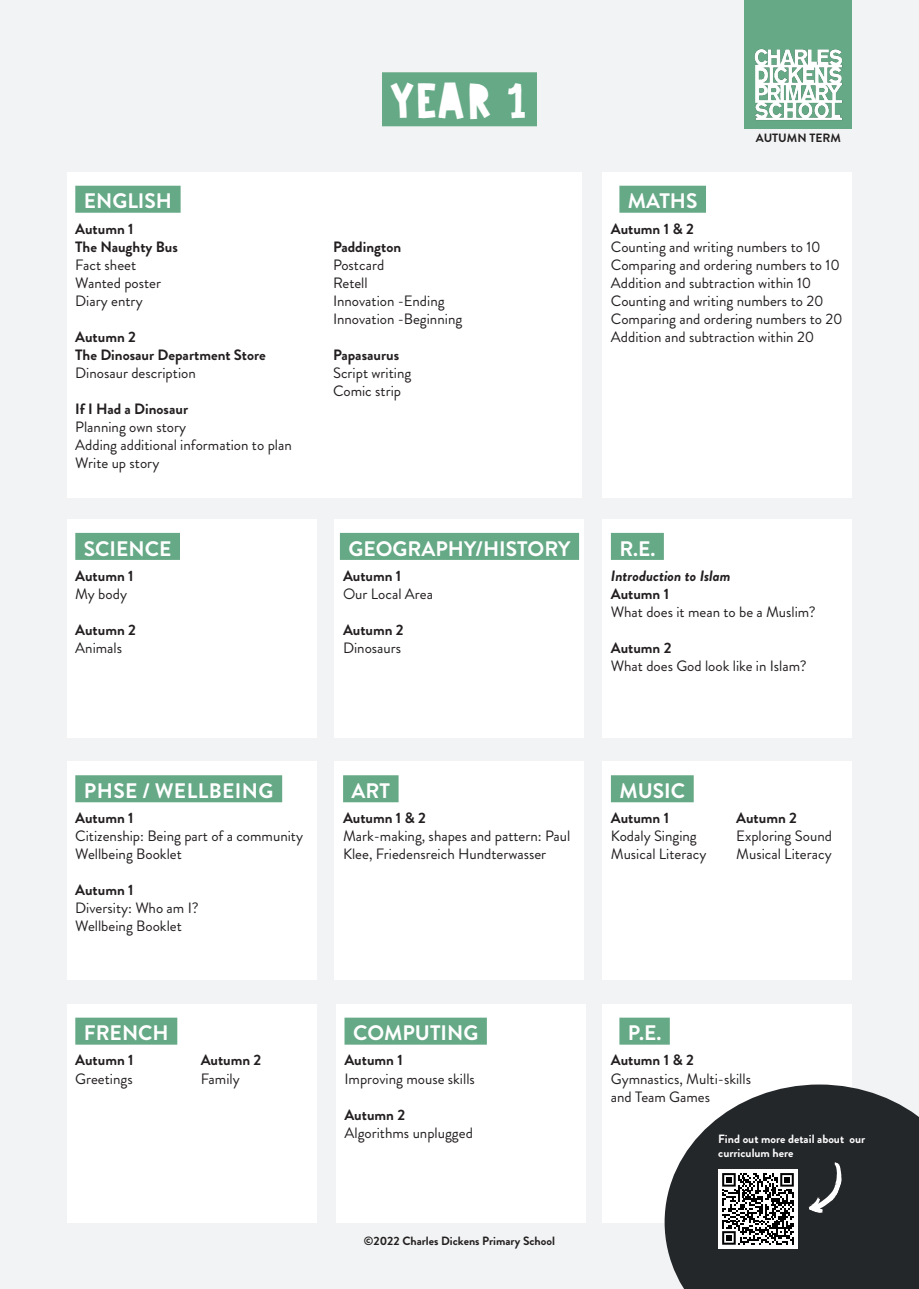
<style>
.page{position:relative;width:919px;height:1289px;background:#fff}
.page>*{position:absolute;margin:0;border:0;box-sizing:border-box;transform-origin:0 0}
.t1{font:48px "Paperland";color:#fff}
.Green_Rules{font:700 21px "Brandon Grotesque";color:#fff}
.Green_Rules-2{font:700 21px "Brandon Grotesque";letter-spacing:.02em;color:#fff}
.t2{font:15px/18px "Brandon Grotesque";color:#231f20}
.t3{font:700 15px "Brandon Grotesque";color:#231f20}
.t4{font:italic 700 15px "Brandon Grotesque";color:#231f20}
.t5{font:700 12px "Brandon Grotesque";color:#231f20}
.t6{font:700 12px/14.4px "Brandon Grotesque";color:#fff}
</style>
<div class="page">
<div style="left:0;top:0;width:918px;height:1288px;background:#f2f3f4"></div>
<div style="left:382px;top:72px;width:155px;height:54px;background:#66a986"></div>
<div style="left:744px;top:0;width:108px;height:128px;background:#66a986"></div>
<img style="left:754px;top:49px;width:88px;height:71px">
<div style="left:67px;top:519px;width:249px;height:218px;background:#fff"></div>
<div style="left:75px;top:533px;width:105px;height:27px;background:#66a986"></div>
<div style="left:334px;top:519px;width:250px;height:218px;background:#fff"></div>
<div style="left:340px;top:533px;width:239px;height:27px;background:#66a986"></div>
<div style="left:602px;top:519px;width:250px;height:218px;background:#fff"></div>
<div style="left:611px;top:533px;width:52px;height:27px;background:#66a986"></div>
<div style="left:67px;top:761px;width:249px;height:218px;background:#fff"></div>
<div style="left:75px;top:775px;width:207px;height:27px;background:#66a986"></div>
<div style="left:334px;top:761px;width:250px;height:218px;background:#fff"></div>
<div style="left:343px;top:775px;width:55px;height:27px;background:#66a986"></div>
<div style="left:602px;top:761px;width:250px;height:218px;background:#fff"></div>
<div style="left:611px;top:775px;width:82px;height:27px;background:#66a986"></div>
<div style="left:67px;top:1003px;width:249px;height:219px;background:#fff"></div>
<div style="left:75px;top:1017px;width:102px;height:27px;background:#66a986"></div>
<div style="left:602px;top:1003px;width:250px;height:219px;background:#fff"></div>
<div style="left:619px;top:1017px;width:50px;height:27px;background:#66a986"></div>
<div style="left:67px;top:172px;width:514px;height:325px;background:#fff"></div>
<div style="left:75px;top:186px;width:106px;height:27px;background:#66a986"></div>
<div style="left:602px;top:172px;width:250px;height:325px;background:#fff"></div>
<div style="left:619px;top:186px;width:87px;height:27px;background:#66a986"></div>
<div style="left:336px;top:1003px;width:249px;height:219px;background:#fff"></div>
<div style="left:344px;top:1017px;width:143px;height:27px;background:#66a986"></div>
<svg style="left:664px;top:1084px;width:254px;height:204px;fill:#24272a"></svg>
<div style="left:718px;top:1169px;width:79px;height:79px;background:#fff"></div>
<svg style="left:722px;top:1173px;width:71px;height:71px"></svg>
<svg style="left:808px;top:1162px;width:33px;height:50px"></svg>
<p class="Green_Rules" style="left:84px;top:186px;width:90px">ENGLISH</p>
<p class="t3" style="left:75px;top:218px;width:60px">Autumn 1</p>
<p class="t3" style="left:75px;top:236px;width:104px">The Naughty Bus</p>
<p class="t2" style="left:75px;top:256px;width:62px">Fact sheet</p>
<p class="t2" style="left:75px;top:274px;width:87px">Wanted poster</p>
<p class="t2" style="left:75px;top:292px;width:69px">Diary entry</p>
<p class="t3" style="left:75px;top:326px;width:62px">Autumn 2</p>
<p class="t3" style="left:75px;top:344px;width:192px">The Dinosaur Department Store</p>
<p class="t2" style="left:75px;top:364px;width:122px">Dinosaur description</p>
<p class="t3" style="left:75px;top:398px;width:114px">If I Had a Dinosaur</p>
<p class="t2" style="left:75px;top:418px;width:112px">Planning own story</p>
<p class="t2" style="left:75px;top:436px;width:218px">Adding additional information to plan</p>
<p class="t2" style="left:75px;top:454px;width:85px">Write up story</p>
<p class="Green_Rules" style="left:84px;top:533px;width:89px">SCIENCE</p>
<p class="t3" style="left:75px;top:565px;width:60px">Autumn 1</p>
<p class="t2" style="left:75px;top:585px;width:53px">My body</p>
<p class="t3" style="left:75px;top:619px;width:62px">Autumn 2</p>
<p class="t2" style="left:75px;top:639px;width:48px">Animals</p>
<p class="t1" style="left:390px;top:67px;width:139px">YEAR 1</p>
<p class="t3" style="left:333px;top:236px;width:70px">Paddington</p>
<p class="t2" style="left:333px;top:256px;width:53px">Postcard</p>
<p class="t2" style="left:333px;top:274px;width:36px">Retell</p>
<p class="t2" style="left:333px;top:292px;width:113px">Innovation -Ending</p>
<p class="t2" style="left:333px;top:310px;width:131px">Innovation -Beginning</p>
<p class="t3" style="left:333px;top:344px;width:68px">Papasaurus</p>
<p class="t2" style="left:333px;top:364px;width:80px">Script writing</p>
<p class="t2" style="left:333px;top:382px;width:70px">Comic strip</p>
<p class="Green_Rules" style="left:628px;top:186px;width:71px">MATHS</p>
<p class="t5" style="left:755px;top:130px;width:87px">AUTUMN TERM</p>
<p class="t3" style="left:611px;top:218px;width:84px">Autumn 1 &amp; 2</p>
<p class="t2" style="left:611px;top:238px;width:211px">Counting and writing numbers to 10</p>
<p class="t2" style="left:611px;top:256px;width:230px">Comparing and ordering numbers to 10</p>
<p class="t2" style="left:611px;top:274px;width:202px">Addition and subtraction within 10</p>
<p class="t2" style="left:611px;top:292px;width:214px">Counting and writing numbers to 20</p>
<p class="t2" style="left:611px;top:310px;width:233px">Comparing and ordering numbers to 20</p>
<p class="t2" style="left:611px;top:328px;width:205px">Addition and subtraction within 20</p>
<p class="Green_Rules" style="left:348px;top:533px;width:224px">GEOGRAPHY/HISTORY</p>
<p class="t3" style="left:343px;top:565px;width:60px">Autumn 1</p>
<p class="t2" style="left:343px;top:585px;width:91px">Our Local Area</p>
<p class="t3" style="left:343px;top:619px;width:62px">Autumn 2</p>
<p class="t2" style="left:343px;top:639px;width:60px">Dinosaurs</p>
<p class="Green_Rules" style="left:619px;top:533px;width:37px">R.E.</p>
<p class="t4" style="left:611px;top:565px;width:121px">Introduction to Islam</p>
<p class="t3" style="left:611px;top:583px;width:60px">Autumn 1</p>
<p class="t2" style="left:611px;top:603px;width:206px">What does it mean to be a Muslim?</p>
<p class="t3" style="left:611px;top:637px;width:62px">Autumn 2</p>
<p class="t2" style="left:611px;top:657px;width:197px">What does God look like in Islam?</p>
<p class="Green_Rules-2" style="left:84px;top:776px;width:191px">PHSE / WELLBEING</p>
<p class="Green_Rules" style="left:351px;top:776px;width:40px">ART</p>
<p class="Green_Rules" style="left:619px;top:776px;width:67px">MUSIC</p>
<p class="t3" style="left:75px;top:807px;width:60px">Autumn 1</p>
<p class="t2" style="left:75px;top:827px;width:229px">Citizenship: Being part of a community</p>
<p class="t2" style="left:75px;top:845px;width:108px">Wellbeing Booklet</p>
<p class="t3" style="left:75px;top:879px;width:60px">Autumn 1</p>
<p class="t2" style="left:75px;top:899px;width:125px">Diversity: Who am I?</p>
<p class="t2" style="left:75px;top:917px;width:108px">Wellbeing Booklet</p>
<p class="t3" style="left:343px;top:807px;width:84px">Autumn 1 &amp; 2</p>
<p class="t2" style="left:343px;top:827px;width:229px">Mark-making, shapes and pattern: Paul<br>Klee, Friedensreich Hundterwasser</p>
<p class="t3" style="left:611px;top:807px;width:60px">Autumn 1</p>
<p class="t2" style="left:611px;top:827px;width:87px">Kodaly Singing</p>
<p class="t2" style="left:611px;top:845px;width:97px">Musical Literacy</p>
<p class="t3" style="left:736px;top:807px;width:62px">Autumn 2</p>
<p class="t2" style="left:736px;top:827px;width:97px">Exploring Sound</p>
<p class="t2" style="left:736px;top:845px;width:97px">Musical Literacy</p>
<p class="Green_Rules" style="left:84px;top:1018px;width:86px">FRENCH</p>
<p class="Green_Rules" style="left:353px;top:1018px;width:127px">COMPUTING</p>
<p class="Green_Rules" style="left:628px;top:1018px;width:35px">P.E.</p>
<p class="t3" style="left:75px;top:1049px;width:60px">Autumn 1</p>
<p class="t2" style="left:75px;top:1069px;width:59px">Greetings</p>
<p class="t3" style="left:201px;top:1049px;width:62px">Autumn 2</p>
<p class="t2" style="left:201px;top:1069px;width:40px">Family</p>
<p class="t3" style="left:344px;top:1049px;width:60px">Autumn 1</p>
<p class="t2" style="left:344px;top:1069px;width:132px">Improving mouse skills</p>
<p class="t3" style="left:344px;top:1103px;width:62px">Autumn 2</p>
<p class="t2" style="left:344px;top:1123px;width:130px">Algorithms unplugged</p>
<p class="t3" style="left:611px;top:1049px;width:84px">Autumn 1 &amp; 2</p>
<p class="t2" style="left:611px;top:1069px;width:142px">Gymnastics, Multi-skills</p>
<p class="t2" style="left:611px;top:1087px;width:101px">and Team Games</p>
<p class="t6" style="left:718px;top:1131px;width:148px">Find out more detail about our curriculum here</p>
<p class="t5" style="left:364px;top:1232px;width:192px">©2022 Charles Dickens Primary School</p>
</div>
